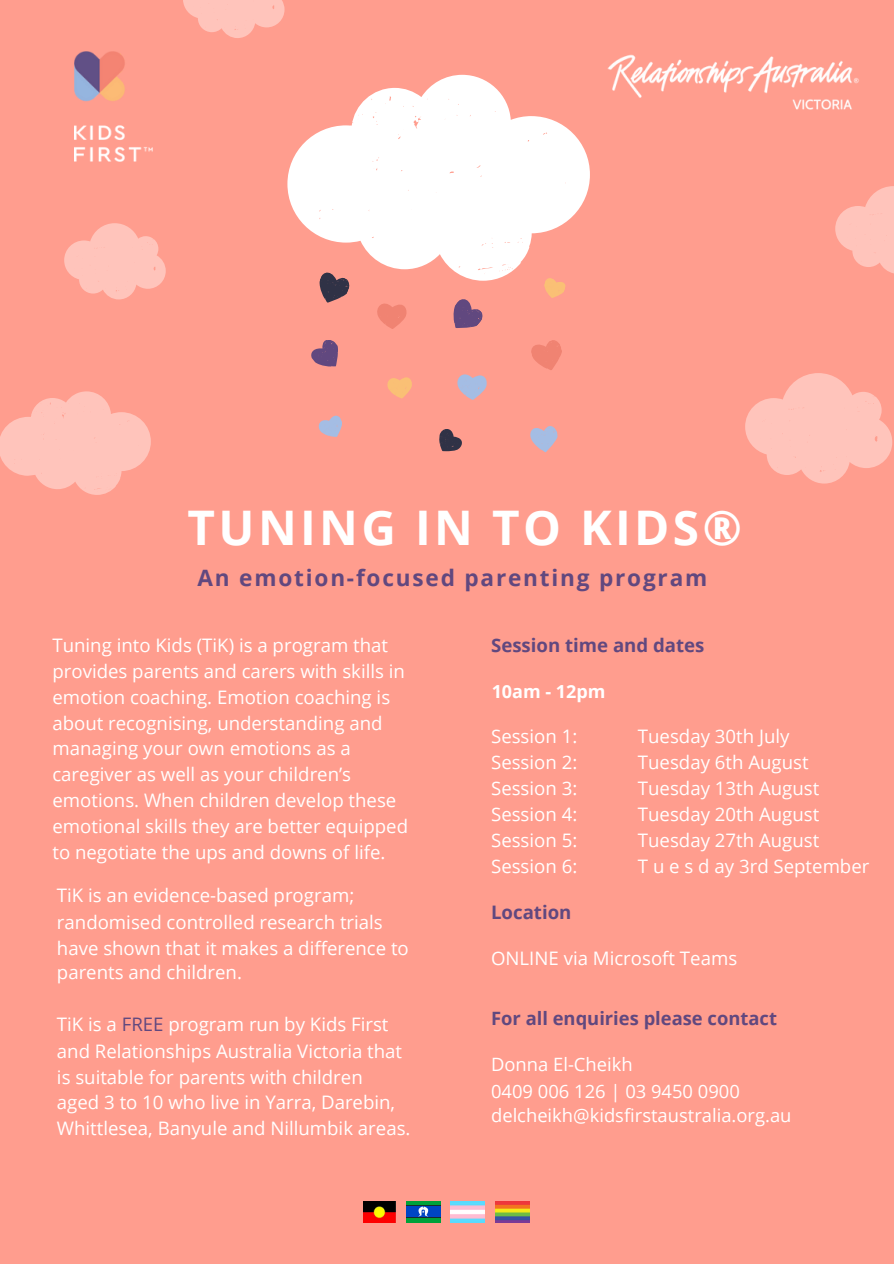
<style>
.page{position:relative;width:894px;height:1264px;background:#fff}
.page>*{position:absolute;margin:0;border:0;box-sizing:border-box;transform-origin:0 0}
.t1{font:700 47.7px "Open Sans";letter-spacing:.07em;color:#fff}
.t2{font:700 22.65px "Open Sans";letter-spacing:.08em;color:#61487f}
.t3{font:18.6px/25.8px "Open Sans";color:#fff}
.t4{font:700 18.6px "Open Sans";color:#61487f}
.t5{font:18.3px "Open Sans";color:#fff}
.t6{font:700 18.3px "Open Sans";color:#61487f}
.t7{font:700 18px "Open Sans";color:#fff}
.s1{color:#61487f}
</style>
<div class="page">
<div style="left:0;top:0;width:893px;height:1263px;background:#ff9d8e"></div>
<svg style="left:0;top:391px;width:151px;height:104px"></svg>
<svg style="left:64px;top:223px;width:102px;height:76px"></svg>
<svg style="left:311px;top:340px;width:27px;height:26px"></svg>
<svg style="left:318px;top:415px;width:24px;height:22px"></svg>
<svg style="left:387px;top:377px;width:25px;height:21px"></svg>
<svg style="left:439px;top:429px;width:23px;height:22px"></svg>
<svg style="left:457px;top:374px;width:29px;height:26px"></svg>
<svg style="left:530px;top:426px;width:27px;height:26px"></svg>
<svg style="left:287px;top:75px;width:303px;height:206px;fill:#fff"></svg>
<svg style="left:319px;top:267px;width:31px;height:36px"></svg>
<svg style="left:531px;top:340px;width:31px;height:30px"></svg>
<svg style="left:453px;top:299px;width:30px;height:29px"></svg>
<svg style="left:377px;top:303px;width:30px;height:26px"></svg>
<svg style="left:543px;top:274px;width:24px;height:24px"></svg>
<svg style="left:745px;top:373px;width:147px;height:110px"></svg>
<img style="left:75px;top:51px;width:77px;height:110px">
<svg style="left:183px;top:0;width:101px;height:38px"></svg>
<svg style="left:835px;top:186px;width:58px;height:87px"></svg>
<img style="left:450px;top:1201px;width:34px;height:21px">
<img style="left:495px;top:1201px;width:34px;height:21px">
<img style="left:406px;top:1201px;width:34px;height:21px">
<img style="left:364px;top:1201px;width:31px;height:21px">
<img style="left:607px;top:54px;width:252px;height:56px">
<p class="t1" style="left:188px;top:494px;width:556px">TUNING IN TO KIDS®</p>
<p class="t2" style="left:197px;top:561px;width:511px">An emotion-focused parenting program</p>
<p class="t3" style="left:52px;top:631px;width:357px">Tuning into Kids (TiK) is a program that provides parents and carers with skills in emotion coaching. Emotion coaching is about recognising, understanding and managing your own emotions as a caregiver as well as your children’s emotions. When children develop these emotional skills they are better equipped to negotiate the ups and downs of life.</p>
<p class="t3" style="left:57px;top:881px;width:299px">TiK is an evidence-based program;</p>
<p class="t3" style="left:57px;top:908px;width:327px">randomised controlled research trials</p>
<p class="t3" style="left:57px;top:934px;width:353px">have shown that it makes a difference to</p>
<p class="t3" style="left:57px;top:959px;width:186px">parents and children.</p>
<p class="t3" style="left:57px;top:1011px;width:333px">TiK is a <span class="s1">FREE</span> program run by Kids First</p>
<p class="t3" style="left:57px;top:1038px;width:346px">and Relationships Australia Victoria that</p>
<p class="t3" style="left:57px;top:1063px;width:307px">is suitable for parents with children</p>
<h2 class="t3" style="left:57px;top:1088px;width:339px">aged 3 to 10 who live in Yarra, Darebin,</h2>
<h2 class="t3" style="left:57px;top:1114px;width:355px">Whittlesea, Banyule and Nillumbik areas.</h2>
<p class="t4" style="left:491px;top:632px;width:215px">Session time and dates</p>
<p class="t7" style="left:491px;top:678px;width:115px">10am - 12pm</p>
<p class="t3" style="left:491px;top:723px;width:88px;text-align:justify">Session 1:<br>Session 2:<br>Session 3:<br>Session 4:<br>Session 5:<br>Session 6:</p>
<h2 class="t3" style="left:637px;top:723px;width:233px">Tuesday 30th July<br>Tuesday 6th August<br>Tuesday 13th August<br>Tuesday 20th August<br>Tuesday 27th August<br>T u e s d ay 3rd September</h2>
<p class="t4" style="left:491px;top:899px;width:82px">Location</p>
<h2 class="t3" style="left:491px;top:945px;width:247px">ONLINE via Microsoft Teams</h2>
<p class="t6" style="left:491px;top:1005px;width:287px">For all enquiries please contact</p>
<p class="t5" style="left:491px;top:1051px;width:143px">Donna El-Cheikh</p>
<p class="t5" style="left:491px;top:1078px;width:250px">0409 006 126 | 03 9450 0900</p>
<p class="t5" style="left:491px;top:1102px;width:302px">delcheikh@kidsfirstaustralia.org.au</p>
</div>
